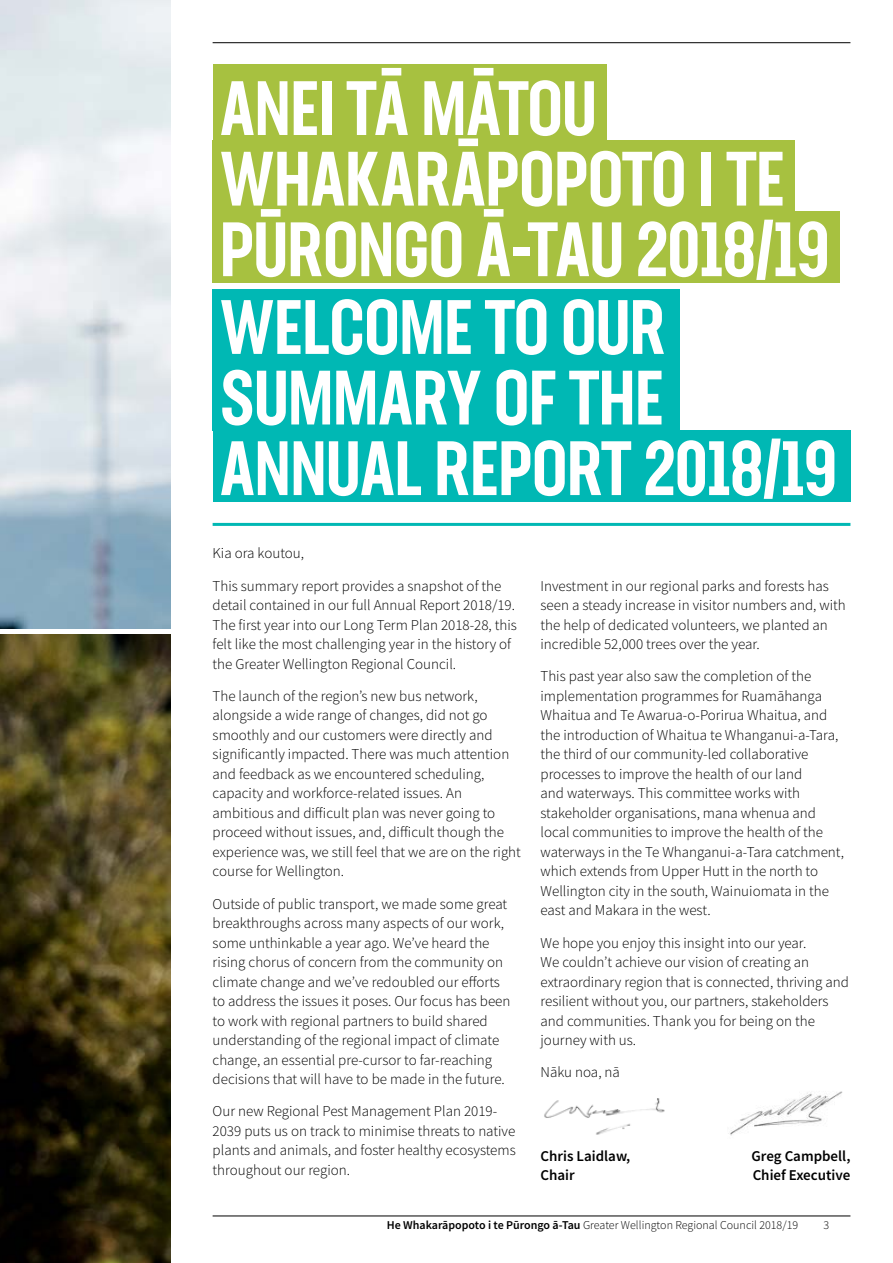
<style>
.page{position:relative;width:893px;height:1263px;background:#fff}
.page>*{position:absolute;margin:0;border:0;box-sizing:border-box;transform-origin:0 0}
.H1_small{font:500 75.9px/70.5px "Neusa Next Std Compact";letter-spacing:-.01em;color:#fff}
.body{font:300 15px/19.5px "Source Sans Pro";color:#000}
.body-2{font:600 15px/19.5px "Source Sans Pro";color:#000}
.t1{font:300 12px "Source Sans Pro";color:#000}
.s1{font-weight:600}
</style>
<div class="page">
<hr style="left:213px;top:1216px;width:637px;height:1px;background:#000">
<hr style="left:213px;top:42px;width:637px;height:1px;background:#000">
<div style="left:213px;top:64px;width:393px;height:78px;background:#a7c140"></div>
<div style="left:213px;top:140px;width:582px;height:72px;background:#a7c140"></div>
<div style="left:213px;top:211px;width:627px;height:72px;background:#a7c140"></div>
<div style="left:213px;top:289px;width:467px;height:71px;background:#00b8b4"></div>
<div style="left:213px;top:359px;width:467px;height:72px;background:#00b8b4"></div>
<div style="left:213px;top:430px;width:637px;height:72px;background:#00b8b4"></div>
<img style="left:0;top:635px;width:170px;height:628px">
<img style="left:0;top:0;width:170px;height:629px">
<hr style="left:213px;top:523px;width:637px;height:3px;background:#00b8b4">
<img style="left:544px;top:1098px;width:121px;height:37px">
<img style="left:728px;top:1091px;width:115px;height:45px">
<p class="H1_small" style="left:220px;top:72px;width:612px">ANEI TĀ MĀTOU<br>WHAKARĀPOPOTO I TE<br>PŪRONGO Ā-TAU 2018/19</p>
<p class="H1_small" style="left:220px;top:291px;width:619px">WELCOME TO OUR<br>SUMMARY OF THE<br>ANNUAL REPORT 2018/19</p>
<p class="body" style="left:213px;top:544px;width:93px">Kia ora koutou,</p>
<p class="body" style="left:213px;top:576px;width:306px">This summary report provides a snapshot of the detail contained in our full Annual Report 2018/19.<br>The first year into our Long Term Plan 2018-28, this felt like the most challenging year in the history of the Greater Wellington Regional Council.</p>
<p class="body" style="left:213px;top:686px;width:310px">The launch of the region’s new bus network, alongside a wide range of changes, did not go smoothly and our customers were directly and significantly impacted. There was much attention and feedback as we encountered scheduling, capacity and workforce-related issues. An ambitious and difficult plan was never going to proceed without issues, and, difficult though the experience was, we still feel that we are on the right course for Wellington.</p>
<p class="body" style="left:213px;top:894px;width:299px">Outside of public transport, we made some great breakthroughs across many aspects of our work, some unthinkable a year ago. We’ve heard the rising chorus of concern from the community on climate change and we’ve redoubled our efforts to address the issues it poses. Our focus has been to work with regional partners to build shared understanding of the regional impact of climate change, an essential pre-cursor to far-reaching decisions that will have to be made in the future.</p>
<p class="body" style="left:213px;top:1102px;width:305px">Our new Regional Pest Management Plan 2019- 2039 puts us on track to minimise threats to native plants and animals, and foster healthy ecosystems throughout our region.</p>
<p class="body" style="left:540px;top:576px;width:307px">Investment in our regional parks and forests has seen a steady increase in visitor numbers and, with the help of dedicated volunteers, we planted an incredible 52,000 trees over the year.</p>
<p class="body" style="left:540px;top:667px;width:305px">This past year also saw the completion of the implementation programmes for Ruamāhanga Whaitua and Te Awarua-o-Porirua Whaitua, and the introduction of Whaitua te Whanganui-a-Tara, the third of our community-led collaborative processes to improve the health of our land<br>and waterways. This committee works with stakeholder organisations, mana whenua and local communities to improve the health of the waterways in the Te Whanganui-a-Tara catchment, which extends from Upper Hutt in the north to Wellington city in the south, Wainuiomata in the east and Makara in the west.</p>
<p class="body" style="left:540px;top:933px;width:310px">We hope you enjoy this insight into our year.<br>We couldn’t achieve our vision of creating an extraordinary region that is connected, thriving and resilient without you, our partners, stakeholders and communities. Thank you for being on the journey with us.</p>
<p class="body" style="left:540px;top:1063px;width:81px">Nāku noa, nā</p>
<p class="body-2" style="left:540px;top:1146px;width:91px">Chris Laidlaw,<br>Chair</p>
<p class="body-2" style="left:751px;top:1146px;width:100px">Greg Campbell,<br>Chief Executive</p>
<p class="t1" style="left:387px;top:1218px;width:413px"><span class="s1">He Whakarāpopoto i te Pūrongo ā-Tau</span> Greater Wellington Regional Council 2018/19</p>
<p class="t1" style="left:823px;top:1218px;width:7px">3</p>
</div>
